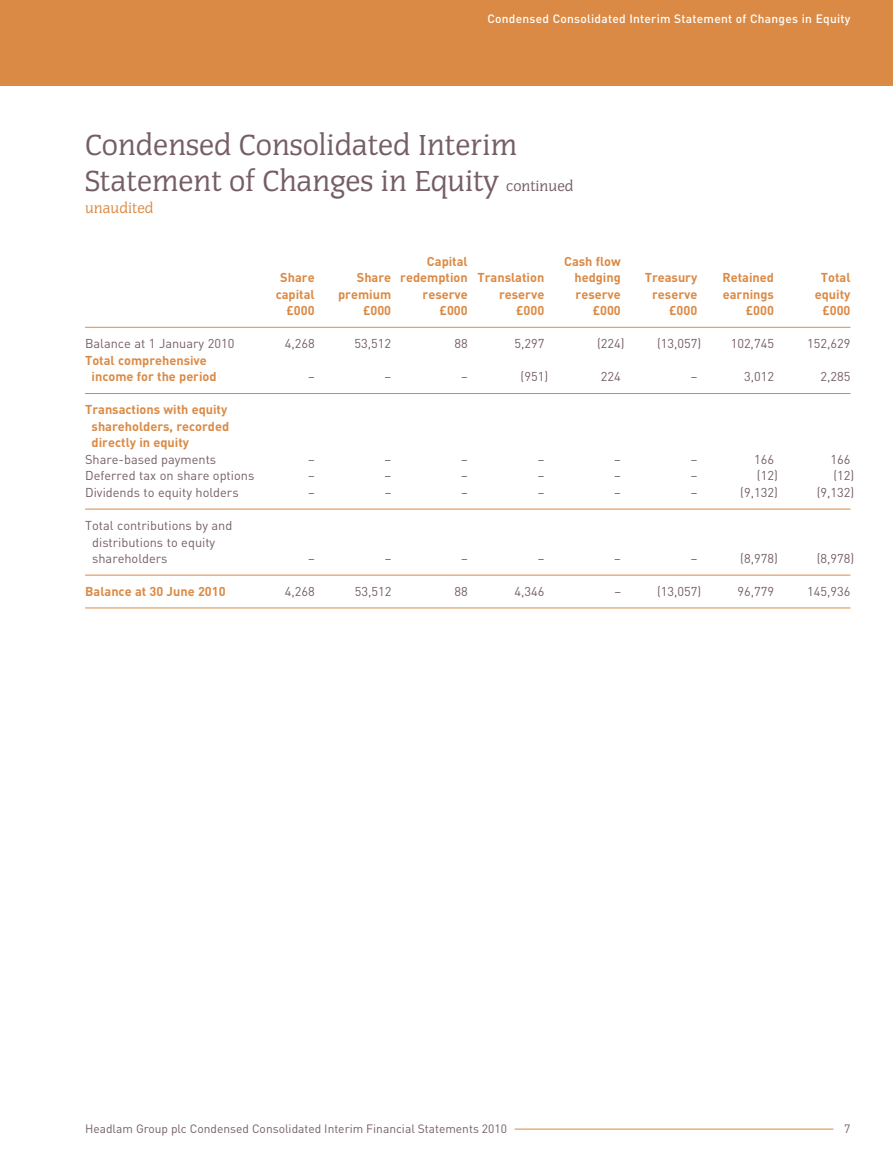
<style>
.page{position:relative;width:893px;height:1170px;background:#fff}
.page>*{position:absolute;margin:0;border:0;box-sizing:border-box;transform-origin:0 0}
.t1{font:30px/36px "Congress LT Std";color:#755e67}
.t2{font:15px "Congress LT Std";color:#db8a45}
.t3{font:12.75px/16.5px "DIN";color:#755e67}
.t4{font:700 12.75px/16.5px "DIN";color:#db8a45}
.t5{font:12px "DIN";color:#755e67}
.t6{font:500 12px "DIN";letter-spacing:.02em;color:#fff}
.s1{font-size:15px}
</style>
<div class="page">
<hr style="left:514px;top:1128px;width:319px;height:1px;background:#db8a45">
<div style="left:0;top:0;width:893px;height:85px;background:#db8a45"></div>
<hr style="left:85px;top:327px;width:765px;height:1px;background:#db8a45">
<hr style="left:85px;top:393px;width:765px;height:1px;background:#db8a45">
<hr style="left:85px;top:509px;width:765px;height:1px;background:#db8a45">
<hr style="left:85px;top:575px;width:765px;height:1px;background:#db8a45">
<hr style="left:85px;top:607px;width:765px;height:1px;background:#db8a45">
<p class="t6" style="left:487px;top:11px;width:365px">Condensed Consolidated Interim Statement of Changes in Equity</p>
<h1 class="t1" style="left:85px;top:127px;width:490px">Condensed Consolidated Interim<br>Statement of Changes in Equity <span class="s1">continued</span></h1>
<p class="t2" style="left:85px;top:200px;width:70px">unaudited</p>
<p class="t4" style="left:427px;top:252px;width:42px">Capital</p>
<p class="t4" style="left:564px;top:252px;width:58px">Cash flow</p>
<p class="t4" style="left:280px;top:269px;width:36px">Share</p>
<p class="t4" style="left:357px;top:269px;width:189px">Share redemption Translation</p>
<p class="t4" style="left:574px;top:269px;width:48px">hedging</p>
<p class="t4" style="left:645px;top:269px;width:54px">Treasury</p>
<p class="t4" style="left:722px;top:269px;width:53px">Retained</p>
<p class="t4" style="left:821px;top:269px;width:31px">Total</p>
<p class="t4" style="left:276px;top:285px;width:41px">capital</p>
<p class="t4" style="left:338px;top:285px;width:55px">premium</p>
<p class="t4" style="left:423px;top:285px;width:47px">reserve</p>
<p class="t4" style="left:499px;top:285px;width:47px">reserve</p>
<p class="t4" style="left:576px;top:285px;width:47px">reserve</p>
<p class="t4" style="left:652px;top:285px;width:47px">reserve</p>
<p class="t4" style="left:723px;top:285px;width:53px">earnings</p>
<p class="t4" style="left:815px;top:285px;width:37px">equity</p>
<p class="t4" style="left:287px;top:302px;width:30px">£000</p>
<p class="t4" style="left:363px;top:302px;width:30px">£000</p>
<p class="t4" style="left:440px;top:302px;width:30px">£000</p>
<p class="t4" style="left:516px;top:302px;width:30px">£000</p>
<p class="t4" style="left:593px;top:302px;width:30px">£000</p>
<p class="t4" style="left:669px;top:302px;width:30px">£000</p>
<p class="t4" style="left:746px;top:302px;width:30px">£000</p>
<p class="t4" style="left:822px;top:302px;width:30px">£000</p>
<p class="t3" style="left:85px;top:335px;width:151px">Balance at 1 January 2010</p>
<p class="t3" style="left:285px;top:335px;width:31px">4,268</p>
<p class="t3" style="left:355px;top:335px;width:38px">53,512</p>
<p class="t3" style="left:454px;top:335px;width:15px">88</p>
<p class="t3" style="left:514px;top:335px;width:31px">5,297</p>
<p class="t3" style="left:597px;top:335px;width:29px">(224)</p>
<p class="t3" style="left:657px;top:335px;width:46px">(13,057)</p>
<p class="t3" style="left:731px;top:335px;width:45px">102,745</p>
<p class="t3" style="left:807px;top:335px;width:45px">152,629</p>
<p class="t4" style="left:92px;top:351px;width:127px;text-indent:-7px">Total comprehensive income for the period</p>
<p class="t3" style="left:308px;top:368px;width:8px">–</p>
<p class="t3" style="left:385px;top:368px;width:8px">–</p>
<p class="t3" style="left:461px;top:368px;width:8px">–</p>
<p class="t3" style="left:521px;top:368px;width:29px">(951)</p>
<p class="t3" style="left:601px;top:368px;width:21px">224</p>
<p class="t3" style="left:691px;top:368px;width:8px">–</p>
<p class="t3" style="left:744px;top:368px;width:31px">3,012</p>
<p class="t3" style="left:820px;top:368px;width:31px">2,285</p>
<p class="t4" style="left:92px;top:401px;width:139px;text-indent:-7px">Transactions with equity shareholders, recorded directly in equity</p>
<p class="t3" style="left:85px;top:451px;width:133px">Share-based payments</p>
<p class="t3" style="left:308px;top:451px;width:8px">–</p>
<p class="t3" style="left:385px;top:451px;width:8px">–</p>
<p class="t3" style="left:461px;top:451px;width:8px">–</p>
<p class="t3" style="left:538px;top:451px;width:8px">–</p>
<p class="t3" style="left:614px;top:451px;width:8px">–</p>
<p class="t3" style="left:691px;top:451px;width:8px">–</p>
<p class="t3" style="left:754px;top:451px;width:21px">166</p>
<p class="t3" style="left:831px;top:451px;width:21px">166</p>
<p class="t3" style="left:85px;top:467px;width:171px">Deferred tax on share options</p>
<p class="t3" style="left:308px;top:467px;width:8px">–</p>
<p class="t3" style="left:385px;top:467px;width:8px">–</p>
<p class="t3" style="left:461px;top:467px;width:8px">–</p>
<p class="t3" style="left:538px;top:467px;width:8px">–</p>
<p class="t3" style="left:614px;top:467px;width:8px">–</p>
<p class="t3" style="left:691px;top:467px;width:8px">–</p>
<p class="t3" style="left:757px;top:467px;width:22px">(12)</p>
<p class="t3" style="left:833px;top:467px;width:22px">(12)</p>
<p class="t3" style="left:85px;top:484px;width:155px">Dividends to equity holders</p>
<p class="t3" style="left:308px;top:484px;width:8px">–</p>
<p class="t3" style="left:385px;top:484px;width:8px">–</p>
<p class="t3" style="left:461px;top:484px;width:8px">–</p>
<p class="t3" style="left:538px;top:484px;width:8px">–</p>
<p class="t3" style="left:614px;top:484px;width:8px">–</p>
<p class="t3" style="left:691px;top:484px;width:8px">–</p>
<p class="t3" style="left:740px;top:484px;width:39px">(9,132)</p>
<p class="t3" style="left:817px;top:484px;width:39px">(9,132)</p>
<p class="t3" style="left:92px;top:517px;width:142px;text-indent:-7px">Total contributions by and distributions to equity shareholders</p>
<p class="t3" style="left:308px;top:550px;width:8px">–</p>
<p class="t3" style="left:385px;top:550px;width:8px">–</p>
<p class="t3" style="left:461px;top:550px;width:8px">–</p>
<p class="t3" style="left:538px;top:550px;width:8px">–</p>
<p class="t3" style="left:614px;top:550px;width:8px">–</p>
<p class="t3" style="left:691px;top:550px;width:8px">–</p>
<p class="t3" style="left:740px;top:550px;width:39px">(8,978)</p>
<p class="t3" style="left:817px;top:550px;width:39px">(8,978)</p>
<p class="t4" style="left:85px;top:582px;width:142px">Balance at 30 June 2010</p>
<p class="t3" style="left:285px;top:583px;width:31px">4,268</p>
<p class="t3" style="left:355px;top:583px;width:38px">53,512</p>
<p class="t3" style="left:455px;top:583px;width:15px">88</p>
<p class="t3" style="left:514px;top:583px;width:31px">4,346</p>
<p class="t3" style="left:614px;top:583px;width:8px">–</p>
<p class="t3" style="left:657px;top:583px;width:46px">(13,057)</p>
<p class="t3" style="left:737px;top:583px;width:38px">96,779</p>
<p class="t3" style="left:807px;top:583px;width:45px">145,936</p>
<p class="t5" style="left:85px;top:1120px;width:423px">Headlam Group plc Condensed Consolidated Interim Financial Statements 2010</p>
<p class="t5" style="left:844px;top:1120px;width:8px">7</p>
</div>
